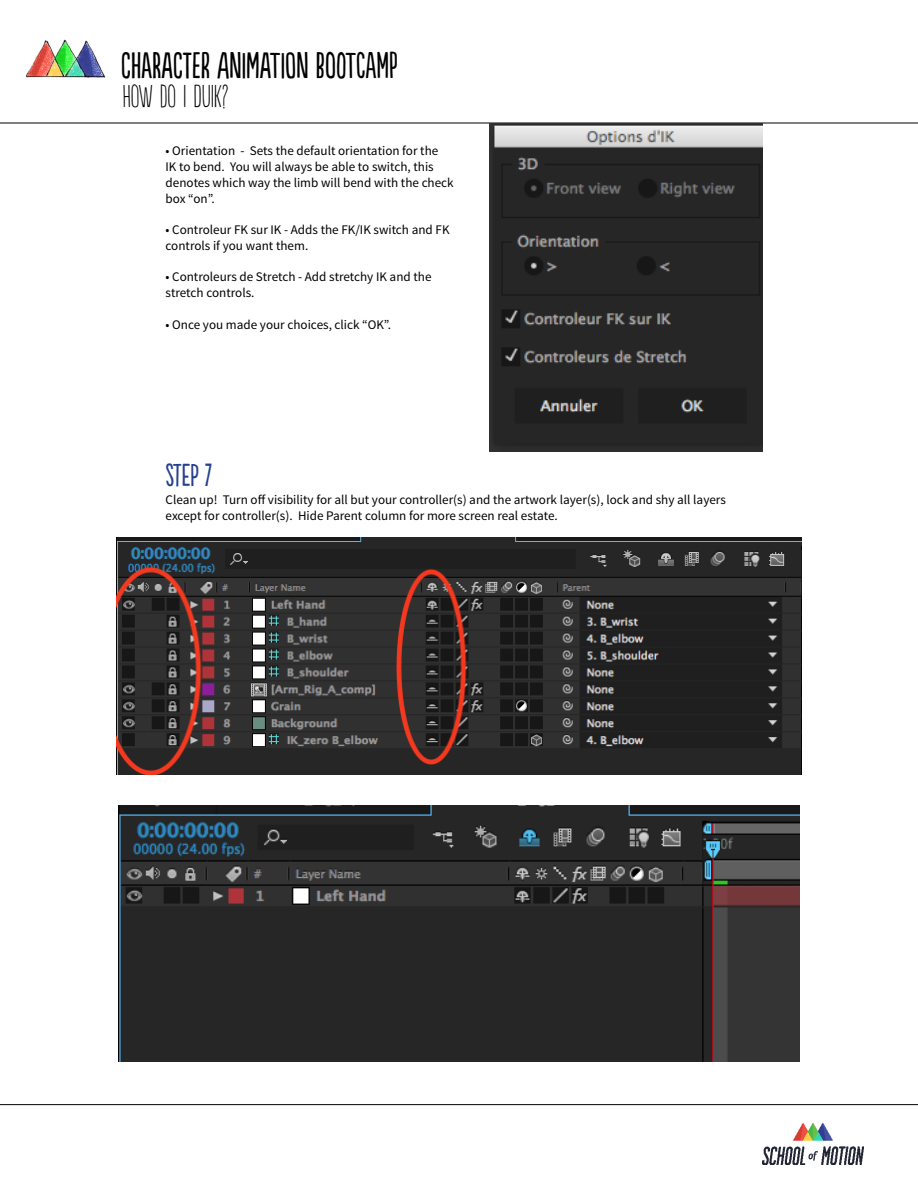
<style>
.page{position:relative;width:918px;height:1188px;background:#fff}
.page>*{position:absolute;margin:0;border:0;box-sizing:border-box;transform-origin:0 0}
.t1{font:34.5px "Populaire";color:#000}
.t2{font:300 30px "Populaire";color:#000}
.t3{font:30px "Populaire";color:#25408f}
.t4{font:13.2px/15.8px "Source Sans Pro";color:#000}
</style>
<div class="page">
<img style="left:763px;top:1124px;width:100px;height:40px">
<hr style="left:0;top:123px;width:918px;height:1px;background:#000">
<hr style="left:0;top:1104px;width:918px;height:1px;background:#000">
<img style="left:25px;top:39px;width:81px;height:39px">
<img style="left:489px;top:123px;width:274px;height:328px">
<img style="left:116px;top:537px;width:686px;height:237px">
<img style="left:118px;top:805px;width:682px;height:256px">
<h1 class="t1" style="left:121px;top:47px;width:278px">CHARACTER ANIMATION BOOTCAMP</h1>
<h2 class="t2" style="left:122px;top:81px;width:107px">HOW DO I DUIK?</h2>
<p class="t4" style="left:166px;top:143px;width:290px">• Orientation - Sets the default orientation for the<br>IK to bend. You will always be able to switch, this denotes which way the limb will bend with the check box “on”.</p>
<p class="t4" style="left:166px;top:222px;width:285px">• Controleur FK sur IK - Adds the FK/IK switch and FK controls if you want them.</p>
<p class="t4" style="left:166px;top:269px;width:267px">• Controleurs de Stretch - Add stretchy IK and the stretch controls.</p>
<p class="t4" style="left:166px;top:317px;width:227px">• Once you made your choices, click “OK”.</p>
<h2 class="t3" style="left:166px;top:458px;width:48px">step 7</h2>
<p class="t4" style="left:166px;top:492px;width:562px">Clean up! Turn off visibility for all but your controller(s) and the artwork layer(s), lock and shy all layers except for controller(s). Hide Parent column for more screen real estate.</p>
</div>
